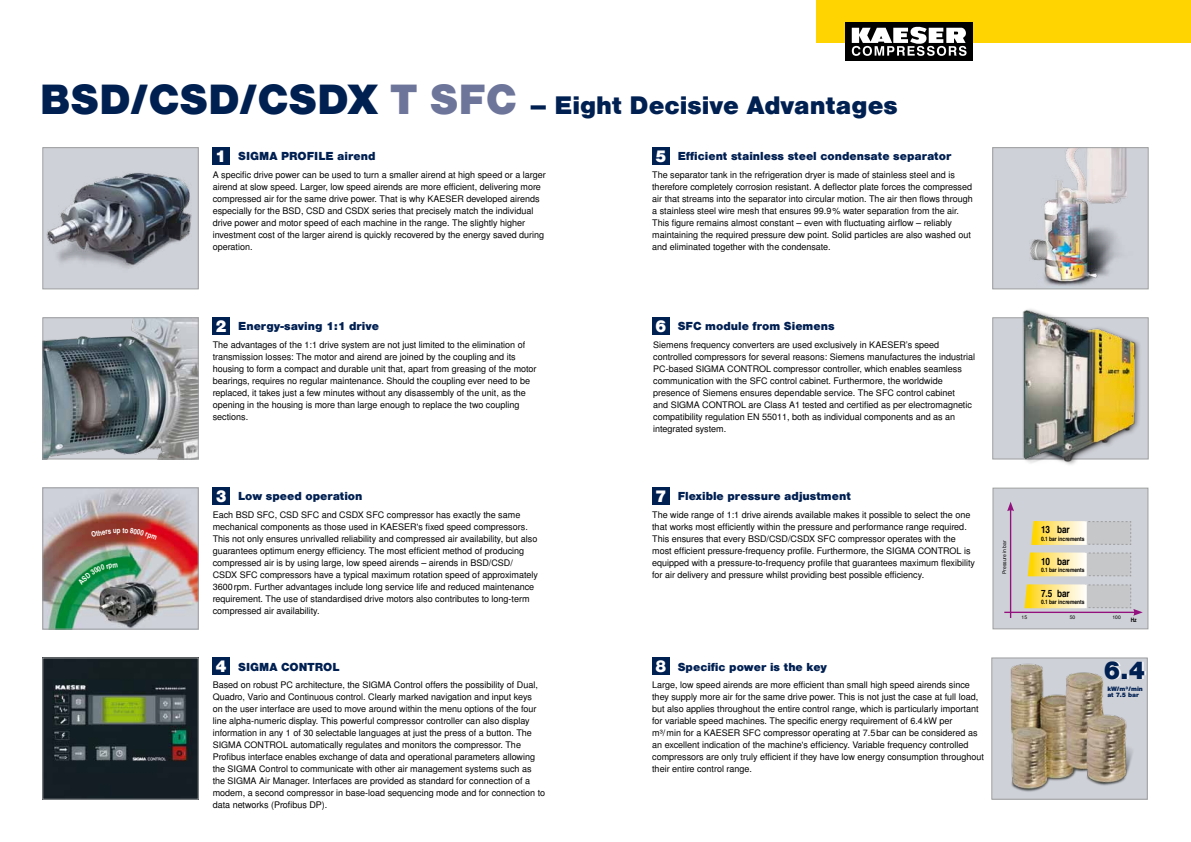
<style>
.page{position:relative;width:1191px;height:842px;background:#fff}
.page>*{position:absolute;margin:0;border:0;box-sizing:border-box;transform-origin:0 0}
.t1{font:900 24px "Nimbus San L";color:#002052}
.t2{font:900 16px "Nimbus San L";color:#fff}
.t3{font:900 11px "Nimbus San L";color:#002052}
.t4{font:10px "Nimbus San L Bol Con";color:#000}
.t5{font:9px/12px "Nimbus San L";color:#000}
.t6{font:6px "Nimbus San L Bol Con";color:#000}
.t7{font:900 6px/6px "Nimbus San L";color:#002052}
.t8{font:5px "Nimbus San L";color:#000}
.s1{font-size:40px}
.s2{font-size:40px;color:#6e759b}
</style>
<div class="page">
<div style="left:992px;top:148px;width:156px;height:141px;background:#cfd1d8"></div>
<img style="left:1030px;top:149px;width:97px;height:137px">
<div style="left:992px;top:147px;width:156px;height:142px;border:1px solid #9c9e9f"></div>
<img style="left:995px;top:660px;width:150px;height:137px">
<div style="left:991px;top:658px;width:156px;height:141px;border:1px solid #9c9e9f"></div>
<div style="left:652px;top:658px;width:17px;height:17px;background:#002052"></div>
<div style="left:652px;top:488px;width:17px;height:17px;background:#002052"></div>
<div style="left:652px;top:317px;width:17px;height:17px;background:#002052"></div>
<div style="left:652px;top:147px;width:17px;height:17px;background:#002052"></div>
<div style="left:816px;top:0;width:375px;height:43px;background:#ffd400"></div>
<div style="left:845px;top:22px;width:127px;height:39px;background:#000"></div>
<svg style="left:851px;top:26px;width:115px;height:30px"></svg>
<img style="left:45px;top:660px;width:151px;height:137px">
<div style="left:213px;top:147px;width:17px;height:17px;background:#002052"></div>
<div style="left:213px;top:317px;width:17px;height:17px;background:#002052"></div>
<div style="left:213px;top:488px;width:17px;height:17px;background:#002052"></div>
<div style="left:213px;top:658px;width:17px;height:17px;background:#002052"></div>
<div style="left:992px;top:317px;width:156px;height:142px;background:#cfd1d8;border:1px solid #9c9e9f"></div>
<div style="left:992px;top:488px;width:156px;height:141px;background:#cfd1d8;border:1px solid #9c9e9f"></div>
<hr style="left:1010px;top:509px;width:1px;height:109px;background:#93117e">
<svg style="left:1007px;top:502px;width:7px;height:9px"></svg>
<hr style="left:1004px;top:612px;width:131px;height:1px;background:#93117e">
<svg style="left:1024px;top:584px;width:118px;height:32px"></svg>
<svg style="left:1027px;top:552px;width:104px;height:25px"></svg>
<svg style="left:1031px;top:521px;width:100px;height:24px"></svg>
<img style="left:1018px;top:309px;width:130px;height:156px">
<div style="left:43px;top:148px;width:155px;height:141px;background:#cfd1d8"></div>
<img style="left:46px;top:173px;width:146px;height:96px">
<div style="left:43px;top:147px;width:155px;height:142px;border:1px solid #9c9e9f"></div>
<img style="left:45px;top:319px;width:151px;height:138px">
<div style="left:43px;top:317px;width:155px;height:142px;border:1px solid #9c9e9f"></div>
<img style="left:45px;top:490px;width:151px;height:137px">
<div style="left:43px;top:488px;width:155px;height:141px;border:1px solid #9c9e9f"></div>
<svg style="left:91px;top:528px;width:66px;height:12px"></svg>
<svg style="left:78px;top:563px;width:40px;height:22px"></svg>
<h1 class="t1" style="left:40px;top:90px;width:859px"><span class="s1">BSD/CSD/CSDX</span> <span class="s2">T SFC</span> – Eight Decisive Advantages</h1>
<p class="t3" style="left:238px;top:149px;width:139px">SIGMA PROFILE airend</p>
<p class="t5" style="left:213px;top:169px;width:335px">A specific drive power can be used to turn a smaller airend at high speed or a larger airend at slow speed. Larger, low speed airends are more efficient, delivering more compressed air for the same drive power. That is why KAESER developed airends especially for the BSD, CSD and CSDX series that precisely match the individual drive power and motor speed of each machine in the range. The slightly higher investment cost of the larger airend is quickly recovered by the energy saved during operation.</p>
<h2 class="t2" style="left:215px;top:146px;width:13px">1</h2>
<h2 class="t2" style="left:655px;top:146px;width:13px">5</h2>
<p class="t3" style="left:677px;top:149px;width:275px">Efficient stainless steel condensate separator</p>
<p class="t5" style="left:652px;top:169px;width:322px">The separator tank in the refrigeration dryer is made of stainless steel and is therefore completely corrosion resistant. A deflector plate forces the compressed air that streams into the separator into circular motion. The air then flows through a stainless steel wire mesh that ensures 99.9% water separation from the air.<br>This figure remains almost constant – even with fluctuating airflow – reliably maintaining the required pressure dew point. Solid particles are also washed out and eliminated together with the condensate.</p>
<h2 class="t2" style="left:215px;top:316px;width:13px">2</h2>
<p class="t3" style="left:238px;top:319px;width:142px">Energy-saving 1:1 drive</p>
<p class="t5" style="left:213px;top:339px;width:325px">The advantages of the 1:1 drive system are not just limited to the elimination of transmission losses: The motor and airend are joined by the coupling and its housing to form a compact and durable unit that, apart from greasing of the motor bearings, requires no regular maintenance. Should the coupling ever need to be replaced, it takes just a few minutes without any disassembly of the unit, as the opening in the housing is more than large enough to replace the two coupling sections.</p>
<h2 class="t2" style="left:215px;top:486px;width:13px">3</h2>
<p class="t3" style="left:238px;top:490px;width:126px">Low speed operation</p>
<p class="t5" style="left:213px;top:509px;width:327px">Each BSD SFC, CSD SFC and CSDX SFC compressor has exactly the same mechanical components as those used in KAESER's fixed speed compressors.<br>This not only ensures unrivalled reliability and compressed air availability, but also guarantees optimum energy efficiency. The most efficient method of producing compressed air is by using large, low speed airends – airends in BSD/CSD/ CSDX SFC compressors have a typical maximum rotation speed of approximately 3600rpm. Further advantages include long service life and reduced maintenance requirement. The use of standardised drive motors also contributes to long-term compressed air availability.</p>
<h2 class="t2" style="left:655px;top:316px;width:13px">6</h2>
<p class="t3" style="left:677px;top:319px;width:158px">SFC module from Siemens</p>
<p class="t5" style="left:653px;top:339px;width:323px">Siemens frequency converters are used exclusively in KAESER’s speed controlled compressors for several reasons: Siemens manufactures the industrial PC-based SIGMA CONTROL compressor controller, which enables seamless communication with the SFC control cabinet. Furthermore, the worldwide presence of Siemens ensures dependable service. The SFC control cabinet<br>and SIGMA CONTROL are Class A1 tested and certified as per electromagnetic compatibility regulation EN 55011, both as individual components and as an integrated system.</p>
<h2 class="t2" style="left:655px;top:486px;width:13px">7</h2>
<p class="t3" style="left:677px;top:490px;width:175px">Flexible pressure adjustment</p>
<p class="t5" style="left:652px;top:509px;width:324px">The wide range of 1:1 drive airends available makes it possible to select the one that works most efficiently within the pressure and performance range required.<br>This ensures that every BSD/CSD/CSDX SFC compressor operates with the most efficient pressure-frequency profile. Furthermore, the SIGMA CONTROL is equipped with a pressure-to-frequency profile that guarantees maximum flexibility for air delivery and pressure whilst providing best possible efficiency.</p>
<p class="t8" style="left:1001px;top:574px;width:35px;rotate:-90deg">Pressure in bar</p>
<p class="t4" style="left:1041px;top:523px;width:30px">13 bar</p>
<p class="t6" style="left:1041px;top:535px;width:45px">0.1 bar increments</p>
<p class="t4" style="left:1041px;top:555px;width:30px">10 bar</p>
<p class="t6" style="left:1041px;top:566px;width:45px">0.1 bar increments</p>
<p class="t4" style="left:1041px;top:587px;width:30px">7.5 bar</p>
<p class="t6" style="left:1041px;top:598px;width:45px">0.1 bar increments</p>
<p class="t8" style="left:1021px;top:614px;width:7px">15</p>
<p class="t8" style="left:1069px;top:614px;width:7px">50</p>
<p class="t8" style="left:1112px;top:614px;width:10px">100</p>
<p class="t6" style="left:1130px;top:616px;width:8px">Hz</p>
<h2 class="t2" style="left:655px;top:657px;width:13px">8</h2>
<h2 class="t2" style="left:215px;top:657px;width:13px">4</h2>
<h1 class="t1" style="left:1103px;top:656px;width:44px">6.4</h1>
<p class="t7" style="left:1107px;top:686px;width:37px">kW/m³/min at 7.5 bar</p>
<p class="t3" style="left:677px;top:660px;width:151px">Specific power is the key</p>
<p class="t5" style="left:652px;top:679px;width:333px">Large, low speed airends are more efficient than small high speed airends since they supply more air for the same drive power. This is not just the case at full load, but also applies throughout the entire control range, which is particularly important for variable speed machines. The specific energy requirement of 6.4kW per<br>m³/min for a KAESER SFC compressor operating at 7.5bar can be considered as an excellent indication of the machine's efficiency. Variable frequency controlled compressors are only truly efficient if they have low energy consumption throughout their entire control range.</p>
<p class="t3" style="left:238px;top:660px;width:103px">SIGMA CONTROL</p>
<p class="t5" style="left:213px;top:679px;width:334px">Based on robust PC architecture, the SIGMA Control offers the possibility of Dual, Quadro, Vario and Continuous control. Clearly marked navigation and input keys<br>on the user interface are used to move around within the menu options of the four line alpha-numeric display. This powerful compressor controller can also display information in any 1 of 30 selectable languages at just the press of a button. The SIGMA CONTROL automatically regulates and monitors the compressor. The Profibus interface enables exchange of data and operational parameters allowing the SIGMA Control to communicate with other air management systems such as the SIGMA Air Manager. Interfaces are provided as standard for connection of a modem, a second compressor in base-load sequencing mode and for connection to data networks (Profibus DP).</p>
</div>
